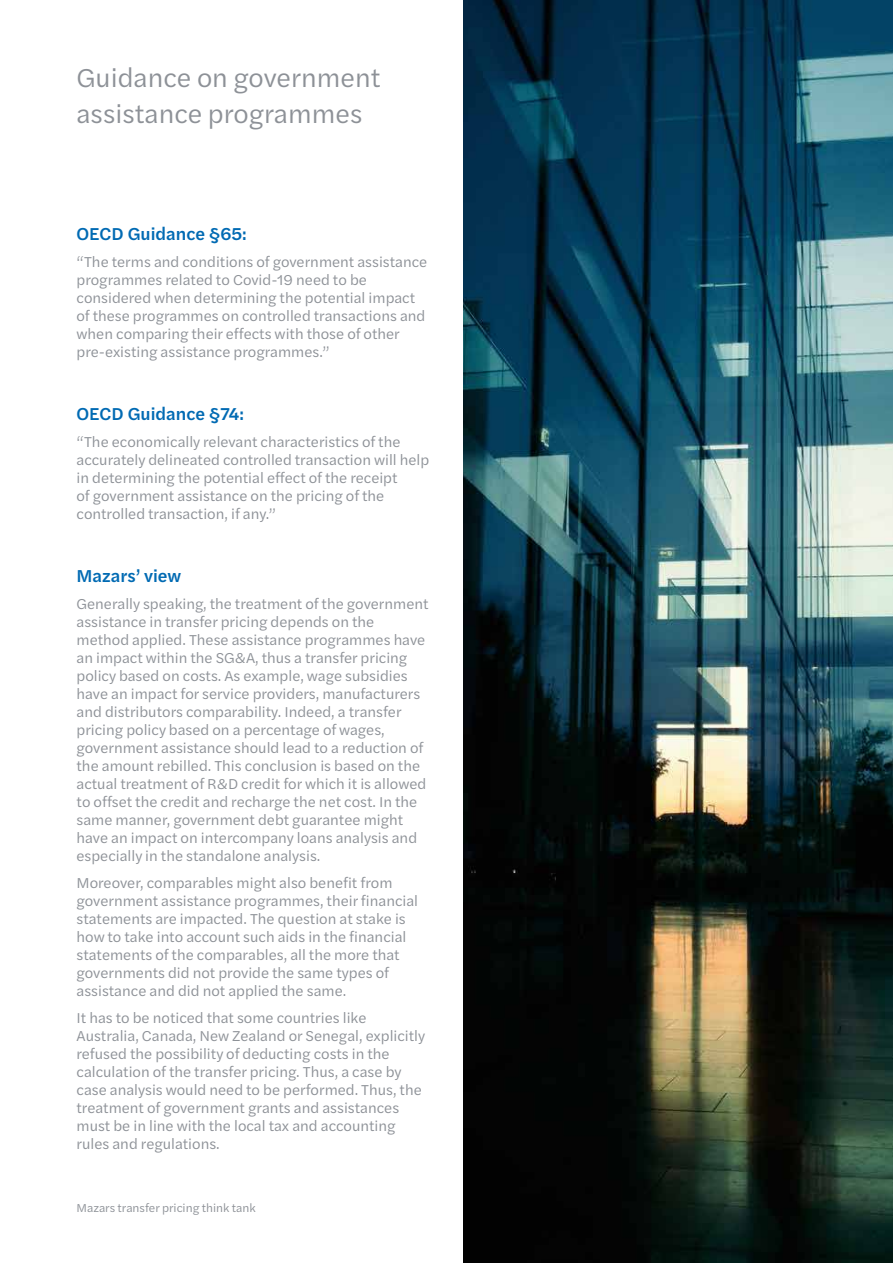
<style>
.page{position:relative;width:893px;height:1263px;background:#fff}
.page>*{position:absolute;margin:0;border:0;box-sizing:border-box;transform-origin:0 0}
.t1{font:27px/36px "Halyard Text";color:#8d9197}
.t2{font:500 18px "Halyard Text";color:#006ab3}
.t3{font:15px/18px "Halyard Text";color:#8d9197}
.t4{font:12px "Halyard Text";color:#8d9197}
</style>
<div class="page">
<img style="left:463px;top:0;width:430px;height:1263px">
<h1 class="t1" style="left:77px;top:59px;width:305px">Guidance on government assistance programmes</h1>
<p class="t2" style="left:77px;top:221px;width:172px">OECD Guidance §65:</p>
<p class="t3" style="left:77px;top:252px;width:352px">“The terms and conditions of government assistance programmes related to Covid-19 need to be considered when determining the potential impact of these programmes on controlled transactions and when comparing their effects with those of other pre-existing assistance programmes.”</p>
<p class="t2" style="left:77px;top:401px;width:169px">OECD Guidance §74:</p>
<p class="t3" style="left:77px;top:432px;width:354px">“The economically relevant characteristics of the accurately delineated controlled transaction will help in determining the potential effect of the receipt<br>of government assistance on the pricing of the controlled transaction, if any.”</p>
<p class="t2" style="left:77px;top:563px;width:106px">Mazars’ view</p>
<p class="t3" style="left:77px;top:594px;width:354px">Generally speaking, the treatment of the government assistance in transfer pricing depends on the method applied. These assistance programmes have an impact within the SG&amp;A, thus a transfer pricing policy based on costs. As example, wage subsidies have an impact for service providers, manufacturers and distributors comparability. Indeed, a transfer pricing policy based on a percentage of wages, government assistance should lead to a reduction of the amount rebilled. This conclusion is based on the actual treatment of R&amp;D credit for which it is allowed to offset the credit and recharge the net cost. In the same manner, government debt guarantee might have an impact on intercompany loans analysis and especially in the standalone analysis.</p>
<p class="t3" style="left:77px;top:873px;width:343px">Moreover, comparables might also benefit from government assistance programmes, their financial statements are impacted. The question at stake is how to take into account such aids in the financial statements of the comparables, all the more that governments did not provide the same types of assistance and did not applied the same.</p>
<p class="t3" style="left:77px;top:1008px;width:350px">It has to be noticed that some countries like Australia, Canada, New Zealand or Senegal, explicitly refused the possibility of deducting costs in the calculation of the transfer pricing. Thus, a case by case analysis would need to be performed. Thus, the treatment of government grants and assistances must be in line with the local tax and accounting rules and regulations.</p>
<p class="t4" style="left:77px;top:1199px;width:181px">Mazars transfer pricing think tank</p>
</div>
